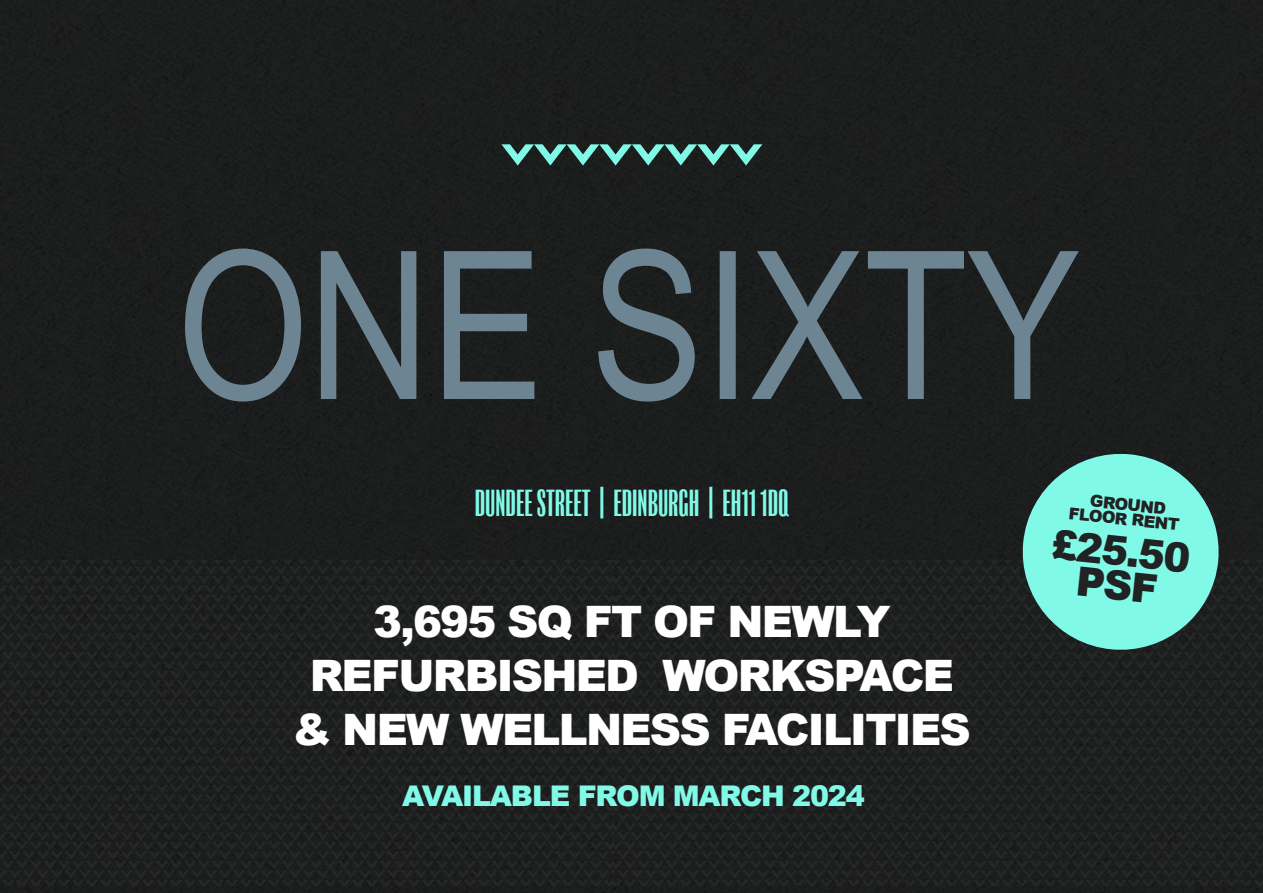
<style>
.page{position:relative;width:1263px;height:893px;background:#1c1d1d}
.page>*{position:absolute;margin:0;border:0;box-sizing:border-box;transform-origin:0 0}
.t1{font:900 43.35px/54.2px "Arial";letter-spacing:-.04em;color:#fff;text-align:center}
.t2{font:900 40.35px "Arial";color:#212223}
.t3{font:extra-condensed 34.35px "Balboa W05";color:#80fae7}
.t4{font:900 28.5px "Arial";letter-spacing:-.04em;color:#80fae7}
.t5{font:900 16.35px/14.4px "Arial";color:#212223;text-align:center}
.s1{font-size:31.65px}
</style>
<div class="page">
<div style="left:612px;top:560px;width:651px;height:325px;background:#1e1f1f"></div>
<div style="left:0;top:560px;width:612px;height:325px;background:#1d1e1f"></div>
<svg style="left:185px;top:249px;width:894px;height:153px;background:#333b3f"></svg>
<svg style="left:501px;top:144px;width:261px;height:22px;background:#406f68"></svg>
<svg style="left:1018px;top:449px;width:205px;height:201px;background:#65beb1"></svg>
<p class="t3" style="left:475px;top:485px;width:316px">DUNDEE STREET <span class="s1">|</span> EDINBURGH <span class="s1">|</span> EH11 1DQ</p>
<p class="t1" style="left:293px;top:593px;width:680px">3,695 SQ FT OF NEWLY<br>REFURBISHED WORKSPACE &amp; NEW WELLNESS FACILITIES</p>
<p class="t4" style="left:402px;top:775px;width:464px">AVAILABLE FROM MARCH 2024</p>
<p class="t5" style="left:1071px;top:491px;width:113px;rotate:6deg">GROUND<br>FLOOR RENT</p>
<p class="t2" style="left:1054px;top:514px;width:141px;rotate:6deg">£25.50</p>
</div>
